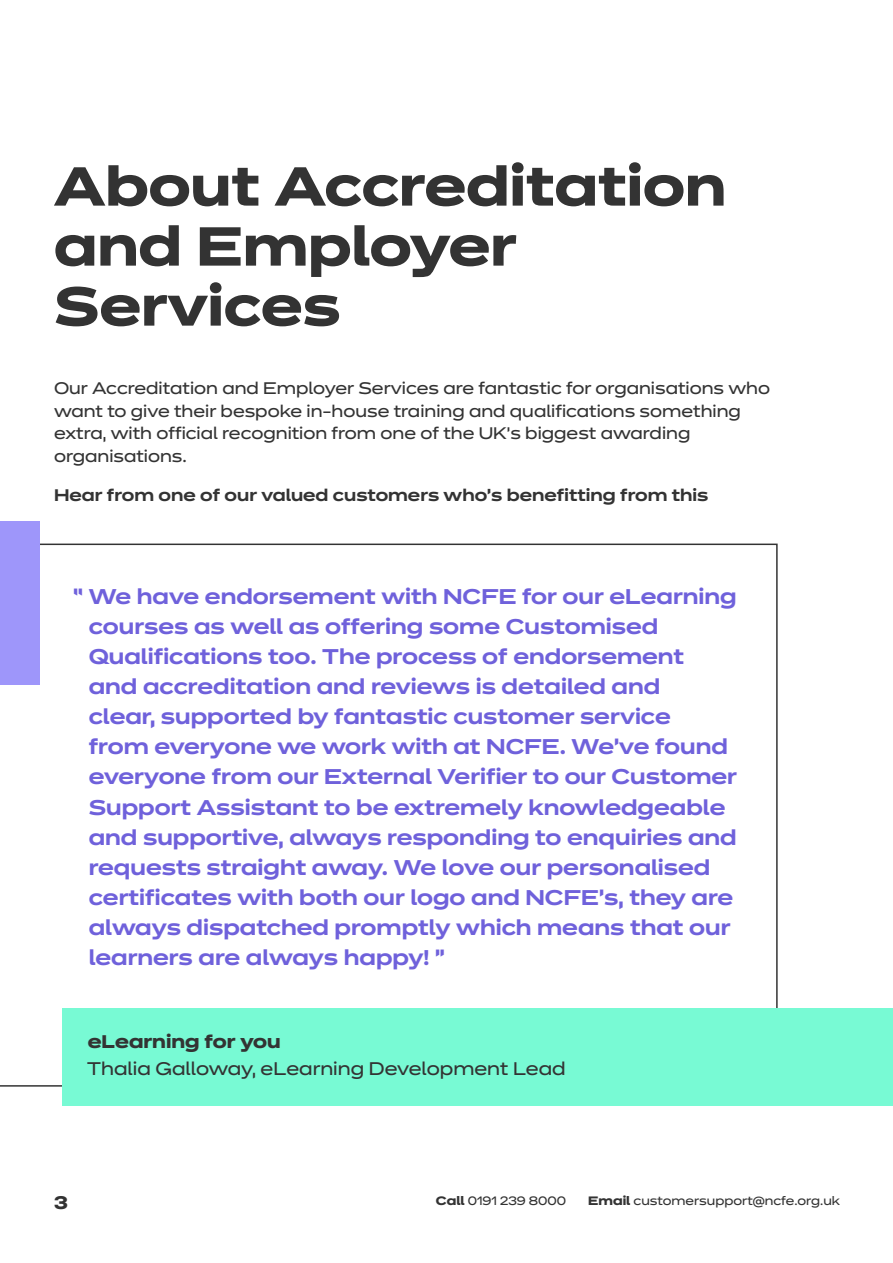
<style>
.page{position:relative;width:893px;height:1263px;background:#fff}
.page>*{position:absolute;margin:0;border:0;box-sizing:border-box;transform-origin:0 0}
.t1{font:700 54px/60px "Dinamit";color:#333}
.t2{font:600 21px/30px "Dinamit";color:#6f61db}
.t3{font:18px "Dinamit";color:#333}
.t4{font:700 18px "Dinamit";color:#333}
.t5{font:16.5px/22.5px "Dinamit";color:#333}
.t6{font:600 16.5px "Dinamit";color:#333}
.t7{font:12px "Dinamit";color:#333}
.s1{font-weight:700}
</style>
<div class="page">
<svg style="left:0;top:544px;width:778px;height:543px"></svg>
<div style="left:0;top:521px;width:40px;height:164px;background:#9e96fa"></div>
<div style="left:62px;top:1008px;width:831px;height:98px;background:#78fad4"></div>
<h1 class="t1" style="left:54px;top:151px;width:674px">About Accreditation and Employer<br>Services</h1>
<p class="t5" style="left:54px;top:375px;width:718px">Our Accreditation and Employer Services are fantastic for organisations who want to give their bespoke in-house training and qualifications something extra, with official recognition from one of the UK’s biggest awarding organisations.</p>
<p class="t6" style="left:54px;top:481px;width:656px">Hear from one of our valued customers who’s benefitting from this</p>
<p class="t2" style="left:89px;top:580px;width:650px;text-indent:-16px">“ We have endorsement with NCFE for our eLearning courses as well as offering some Customised Qualifications too. The process of endorsement and accreditation and reviews is detailed and<br>clear, supported by fantastic customer service<br>from everyone we work with at NCFE. We’ve found everyone from our External Verifier to our Customer Support Assistant to be extremely knowledgeable and supportive, always responding to enquiries and requests straight away. We love our personalised certificates with both our logo and NCFE’s, they are always dispatched promptly which means that our learners are always happy! ”</p>
<p class="t4" style="left:88px;top:1026px;width:194px">eLearning for you</p>
<p class="t3" style="left:87px;top:1054px;width:480px">Thalia Galloway, eLearning Development Lead</p>
<p class="t4" style="left:54px;top:1187px;width:15px">3</p>
<p class="t7" style="left:436px;top:1191px;width:132px"><span class="s1">Call</span> 0191 239 8000</p>
<p class="t7" style="left:588px;top:1191px;width:253px"><span class="s1">Email</span> customersupport@ncfe.org.uk</p>
</div>
